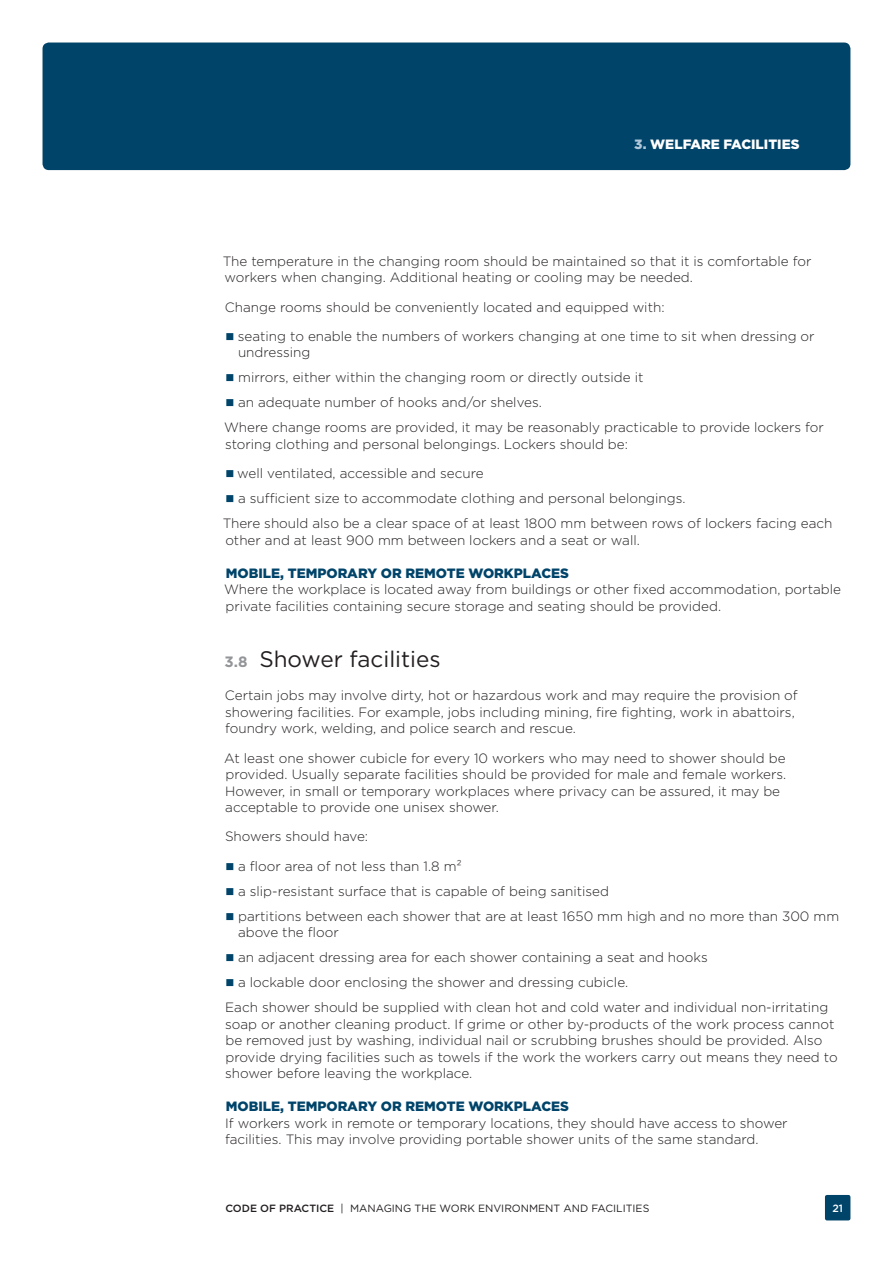
<style>
.page{position:relative;width:893px;height:1263px;background:#fff}
.page>*{position:absolute;margin:0;border:0;box-sizing:border-box;transform-origin:0 0}
.Header_2{font:22.5px "Gotham";color:#231f20}
.Body_copy{font:300 13.5px/16.5px "Gotham";color:#231f20}
.Header_3{font:900 13.5px "Gotham";color:#00446a}
.Running_header{font:900 13.5px "Gotham";color:#fff}
.t1{font:10.5px "Gotham";color:#231f20}
.t2{font:500 10.5px "Gotham";color:#fff}
.s1{color:#b0c7d9}
.s2{font-weight:700;font-size:15px;color:#939598}
.s3{font-weight:500}
</style>
<div class="page">
<div style="left:43px;top:43px;width:807px;height:127px;background:#00446a;border-radius:6px"></div>
<div style="left:825px;top:1195px;width:25px;height:25px;background:#00446a;border-radius:2px"></div>
<p class="Running_header" style="left:634px;top:136px;width:167px"><span class="s1">3.</span> WELFARE FACILITIES</p>
<p class="Body_copy" style="left:223px;top:253px;width:590px">The temperature in the changing room should be maintained so that it is comfortable for workers when changing. Additional heating or cooling may be needed.</p>
<p class="Body_copy" style="left:225px;top:299px;width:441px">Change rooms should be conveniently located and equipped with:</p>
<p class="Body_copy" style="left:238px;top:328px;width:578px">seating to enable the numbers of workers changing at one time to sit when dressing or undressing</p>
<p class="Body_copy" style="left:238px;top:369px;width:407px">mirrors, either within the changing room or directly outside it</p>
<p class="Body_copy" style="left:238px;top:394px;width:305px">an adequate number of hooks and/or shelves.</p>
<p class="Body_copy" style="left:224px;top:419px;width:601px">Where change rooms are provided, it may be reasonably practicable to provide lockers for storing clothing and personal belongings. Lockers should be:</p>
<p class="Body_copy" style="left:237px;top:465px;width:248px">well ventilated, accessible and secure</p>
<p class="Body_copy" style="left:238px;top:490px;width:449px">a sufficient size to accommodate clothing and personal belongings.</p>
<p class="Body_copy" style="left:223px;top:515px;width:611px">There should also be a clear space of at least 1800 mm between rows of lockers facing each other and at least 900 mm between lockers and a seat or wall.</p>
<p class="Header_3" style="left:226px;top:565px;width:345px">MOBILE, TEMPORARY OR REMOTE WORKPLACES</p>
<p class="Body_copy" style="left:224px;top:581px;width:618px">Where the workplace is located away from buildings or other fixed accommodation, portable private facilities containing secure storage and seating should be provided.</p>
<p class="Header_2" style="left:225px;top:646px;width:218px"><span class="s2">3.8</span> Shower facilities</p>
<p class="Body_copy" style="left:225px;top:687px;width:574px">Certain jobs may involve dirty, hot or hazardous work and may require the provision of showering facilities. For example, jobs including mining, fire fighting, work in abattoirs, foundry work, welding, and police search and rescue.</p>
<p class="Body_copy" style="left:224px;top:749px;width:564px">At least one shower cubicle for every 10 workers who may need to shower should be provided. Usually separate facilities should be provided for male and female workers.<br>However, in small or temporary workplaces where privacy can be assured, it may be acceptable to provide one unisex shower.</p>
<p class="Body_copy" style="left:225px;top:828px;width:145px">Showers should have:</p>
<p class="Body_copy" style="left:238px;top:857px;width:225px">a floor area of not less than 1.8 m²</p>
<p class="Body_copy" style="left:238px;top:882px;width:372px">a slip-resistant surface that is capable of being sanitised</p>
<p class="Body_copy" style="left:238px;top:907px;width:603px">partitions between each shower that are at least 1650 mm high and no more than 300 mm above the floor</p>
<p class="Body_copy" style="left:238px;top:949px;width:471px">an adjacent dressing area for each shower containing a seat and hooks</p>
<p class="Body_copy" style="left:238px;top:974px;width:392px">a lockable door enclosing the shower and dressing cubicle.</p>
<p class="Body_copy" style="left:225px;top:999px;width:614px">Each shower should be supplied with clean hot and cold water and individual non-irritating soap or another cleaning product. If grime or other by-products of the work process cannot be removed just by washing, individual nail or scrubbing brushes should be provided. Also provide drying facilities such as towels if the work the workers carry out means they need to shower before leaving the workplace.</p>
<p class="Header_3" style="left:226px;top:1098px;width:345px">MOBILE, TEMPORARY OR REMOTE WORKPLACES</p>
<p class="Body_copy" style="left:225px;top:1115px;width:564px">If workers work in remote or temporary locations, they should have access to shower facilities. This may involve providing portable shower units of the same standard.</p>
<p class="t1" style="left:225px;top:1202px;width:425px"><span class="s3">CODE OF PRACTICE</span> | MANAGING THE WORK ENVIRONMENT AND FACILITIES</p>
<p class="t2" style="left:832px;top:1202px;width:12px">21</p>
</div>
